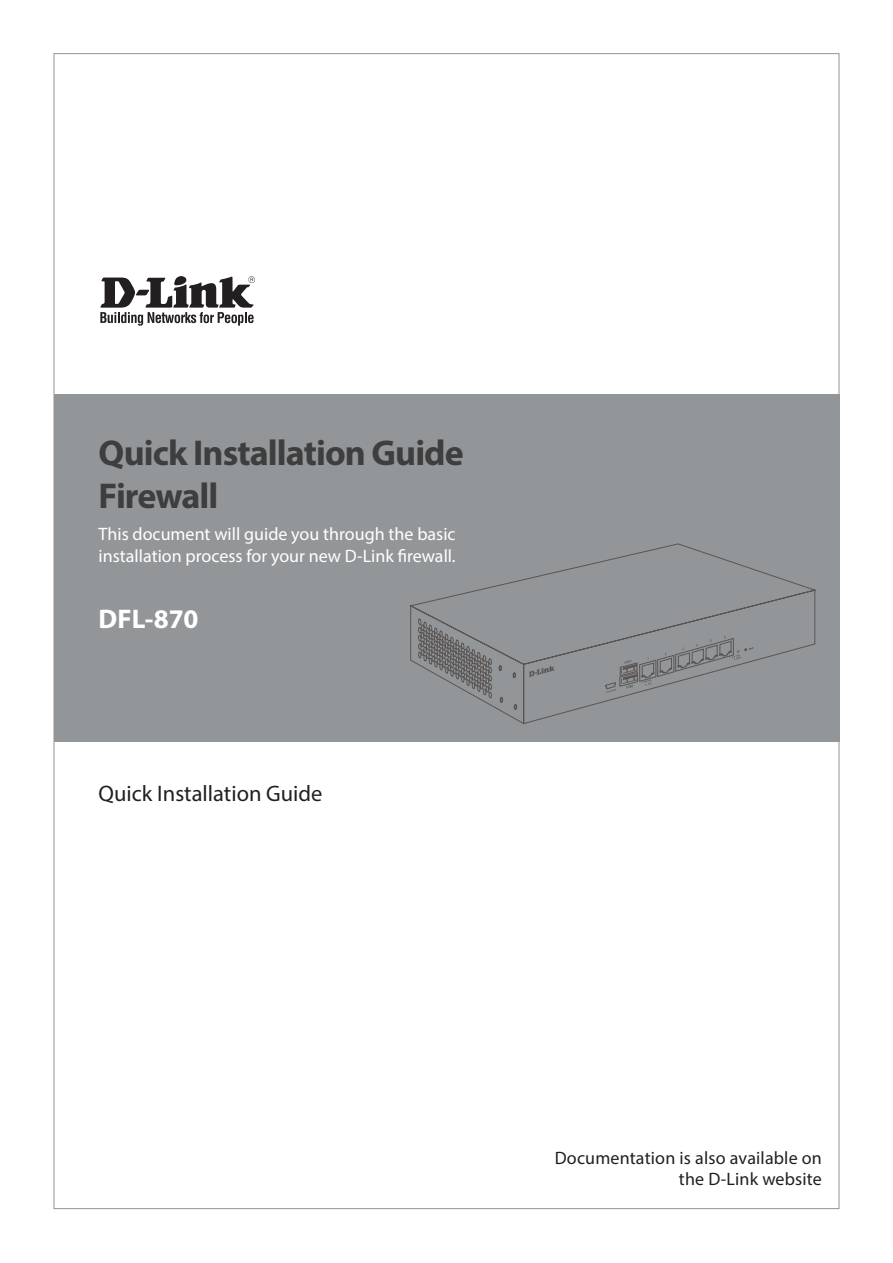
<style>
.page{position:relative;width:893px;height:1263px;background:#fff}
.page>*{position:absolute;margin:0;border:0;box-sizing:border-box;transform-origin:0 0}
.t1{font:700 36px/43.2px "Myriad Pro";letter-spacing:-.025em;color:#3e3e3f}
.t2{font:700 27px "Myriad Pro";color:#fff}
.t3{font:22.5px "Myriad Pro";color:#231f20}
.t4{font:18px/21.6px "Myriad Pro";color:#fff}
.t5{font:18px/21.6px "Myriad Pro";letter-spacing:.01em;color:#231f20;text-align:right}
</style>
<div class="page">
<div style="left:54px;top:395px;width:785px;height:347px;background:#939698"></div>
<svg style="left:409px;top:543px;width:407px;height:182px"></svg>
<svg style="left:529px;top:666px;width:26px;height:11px"></svg>
<svg style="left:605px;top:636px;width:148px;height:57px"></svg>
<svg style="left:100px;top:276px;width:155px;height:50px"></svg>
<h1 class="t1" style="left:99px;top:430px;width:367px">Quick Installation Guide<br>Firewall</h1>
<p class="t4" style="left:99px;top:523px;width:359px">This document will guide you through the basic installation process for your new D-Link firewall.</p>
<h2 class="t2" style="left:99px;top:601px;width:101px">DFL-870</h2>
<p class="t3" style="left:99px;top:779px;width:225px">Quick Installation Guide</p>
<p class="t5" style="left:555px;top:1147px;width:269px">Documentation is also available on the D-Link website</p>
</div>
